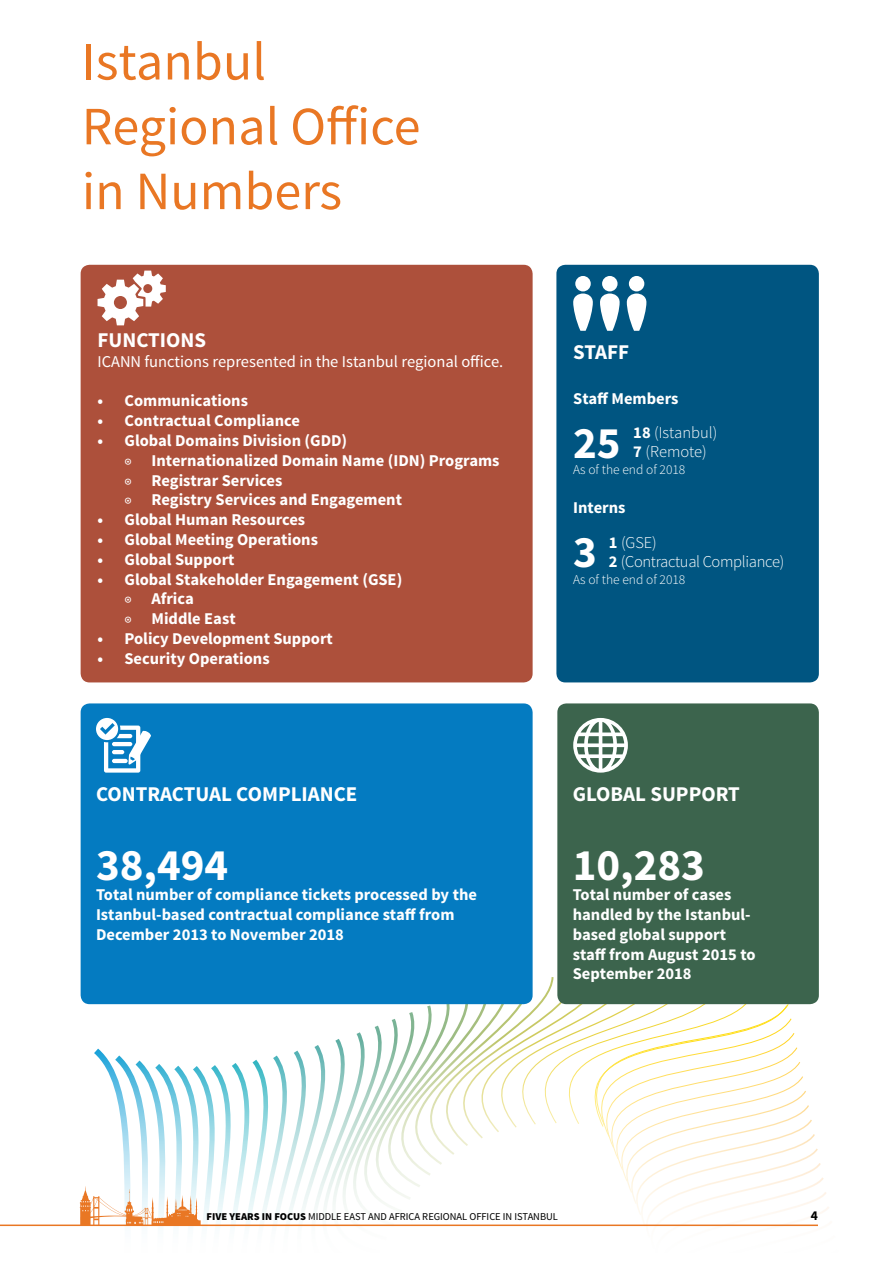
<style>
.page{position:relative;width:893px;height:1263px;background:#fff}
.page>*{position:absolute;margin:0;border:0;box-sizing:border-box;transform-origin:0 0}
.t1{font:54px/64.8px "Source Sans Pro";color:#e97724}
.t2{font:700 45px "Source Sans Pro";color:#fff}
.t3{font:700 21px "Source Sans Pro";color:#fff}
.t4{font:700 16.5px/19.8px "Source Sans Pro";color:#fff}
.t5{font:16.5px "Source Sans Pro";color:#fff}
.t6{font:300 16.5px/19.8px "Source Sans Pro";letter-spacing:-.02em;color:#fff}
.t7{font:300 16.5px/19.8px "Source Sans Pro";color:#fff}
.t8{font:300 13.5px "Source Sans Pro";color:#fff}
.t9{font:700 13.5px "Source Sans Pro";color:#000}
.t10{font:10.5px "Source Sans Pro";color:#000}
.s1{font-weight:400}
.s2{font-weight:700}
.s3{font-weight:900}
</style>
<div class="page">
<div style="left:81px;top:265px;width:452px;height:417px;background:#ad503b;border-radius:9px"></div>
<div style="left:81px;top:703px;width:452px;height:301px;background:#047bc1;border-radius:9px"></div>
<div style="left:557px;top:703px;width:262px;height:301px;background:#3c644d;border-radius:9px"></div>
<div style="left:556px;top:265px;width:263px;height:417px;background:#005581;border-radius:9px"></div>
<svg style="left:573px;top:718px;width:55px;height:55px"></svg>
<svg style="left:98px;top:271px;width:68px;height:54px"></svg>
<div style="left:629px;top:276px;width:15px;height:15px;background:#fff;border-radius:50%"></div>
<svg style="left:627px;top:293px;width:19px;height:38px"></svg>
<div style="left:602px;top:276px;width:16px;height:15px;background:#fff;border-radius:50%"></div>
<svg style="left:600px;top:293px;width:20px;height:38px"></svg>
<div style="left:575px;top:276px;width:16px;height:15px;background:#fff;border-radius:50%"></div>
<svg style="left:573px;top:293px;width:20px;height:38px"></svg>
<svg style="left:96px;top:718px;width:55px;height:55px"></svg>
<hr style="left:0;top:1224px;width:818px;height:2px;background:#e97724">
<svg style="left:55px;top:973px;width:774px;height:254px"></svg>
<h1 class="t1" style="left:82px;top:30px;width:340px">Istanbul<br>Regional Office in Numbers</h1>
<p class="t3" style="left:98px;top:326px;width:110px">FUNCTIONS</p>
<p class="t5" style="left:98px;top:351px;width:407px">ICANN functions represented in the Istanbul regional office.</p>
<p class="t4" style="left:98px;top:392px;width:152px">• Communications</p>
<p class="t4" style="left:98px;top:411px;width:204px">• Contractual Compliance</p>
<p class="t4" style="left:125px;top:431px;width:377px;text-indent:-27px">• Global Domains Division (GDD)<br><span class="s1">◉</span> Internationalized Domain Name (IDN) Programs <span class="s1">◉</span> Registrar Services<br><span class="s1">◉</span> Registry Services and Engagement</p>
<p class="t4" style="left:98px;top:510px;width:209px">• Global Human Resources</p>
<p class="t4" style="left:98px;top:530px;width:222px">• Global Meeting Operations</p>
<p class="t4" style="left:98px;top:550px;width:139px">• Global Support</p>
<p class="t4" style="left:125px;top:570px;width:279px;text-indent:-27px">• Global Stakeholder Engagement (GSE) <span class="s1">◉</span> Africa<br><span class="s1">◉</span> Middle East</p>
<p class="t4" style="left:98px;top:629px;width:237px">• Policy Development Support</p>
<p class="t4" style="left:98px;top:649px;width:174px">• Security Operations</p>
<p class="t3" style="left:96px;top:781px;width:263px">CONTRACTUAL COMPLIANCE</p>
<h2 class="t2" style="left:96px;top:837px;width:134px">38,494</h2>
<p class="t4" style="left:96px;top:885px;width:382px">Total number of compliance tickets processed by the<br>Istanbul-based contractual compliance staff from<br>December 2013 to November 2018</p>
<p class="t3" style="left:573px;top:338px;width:57px">STAFF</p>
<p class="t4" style="left:573px;top:389px;width:107px">Staff Members</p>
<h2 class="t2" style="left:573px;top:414px;width:49px">25</h2>
<p class="t8" style="left:573px;top:461px;width:114px">As of the end of 2018</p>
<p class="t4" style="left:573px;top:499px;width:54px">Interns</p>
<h2 class="t2" style="left:573px;top:524px;width:25px">3</h2>
<p class="t8" style="left:573px;top:571px;width:114px">As of the end of 2018</p>
<p class="t7" style="left:633px;top:422px;width:86px"><span class="s2">18</span> (Istanbul)<br><span class="s2">7</span> (Remote)</p>
<p class="t6" style="left:609px;top:532px;width:177px"><span class="s2">1</span> (GSE)<br><span class="s2">2</span> (Contractual Compliance)</p>
<p class="t3" style="left:573px;top:781px;width:169px">GLOBAL SUPPORT</p>
<h2 class="t2" style="left:573px;top:837px;width:134px">10,283</h2>
<p class="t4" style="left:573px;top:885px;width:184px">Total number of cases handled by the Istanbul&shy;based global support staff from August 2015 to<br>September 2018</p>
<p class="t10" style="left:207px;top:1210px;width:353px"><span class="s3">FIVE YEARS IN FOCUS</span> MIDDLE EAST AND AFRICA REGIONAL OFFICE IN ISTANBUL</p>
<p class="t9" style="left:811px;top:1207px;width:9px">4</p>
</div>
